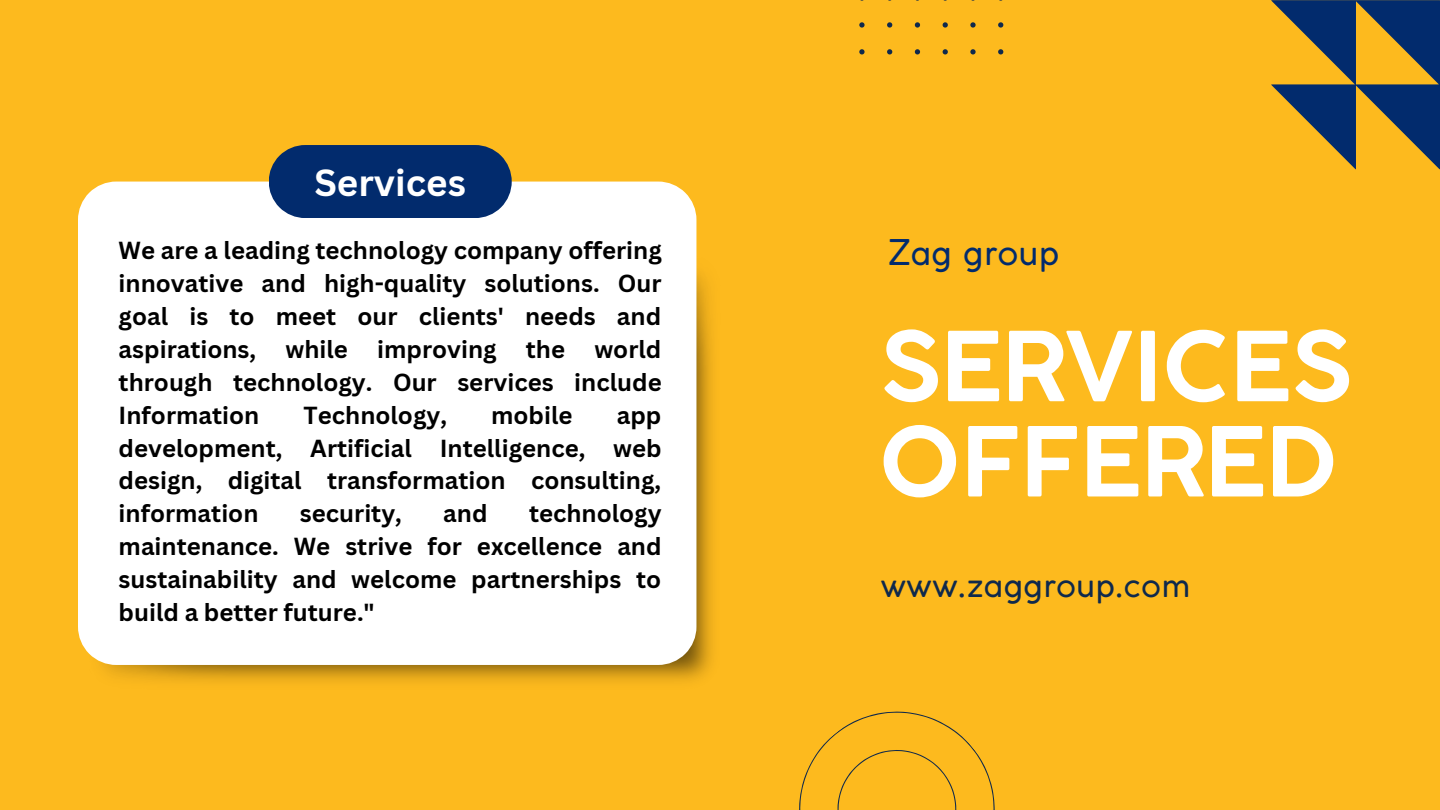
<style>
.page{position:relative;width:1440px;height:810px;background:#fdba1e}
.page>*{position:absolute;margin:0;border:0;box-sizing:border-box;transform-origin:0 0}
.t1{font:700 95px/95.2px "Coco Gothic";color:#fff}
.t2{font:700 36.7px "Canva Sans";color:#fff}
.t3{font:35px "Coco Gothic";color:#022b6d}
.t4{font:33.3px "Coco Gothic";color:#0f294c}
.t5{font:700 24px/32.9px "Canva Sans";color:#000;text-align:justify}
</style>
<div class="page">
<svg style="left:859px;top:0;width:145px;height:54px"></svg>
<svg style="left:799px;top:711px;width:196px;height:99px"></svg>
<img style="left:103px;top:250px;width:610px;height:432px">
<div style="left:78px;top:182px;width:618px;height:483px;background:#fff"></div>
<svg style="left:269px;top:145px;width:243px;height:73px"></svg>
<svg style="left:1272px;top:0;width:168px;height:169px"></svg>
<p class="t2" style="left:314px;top:157px;width:153px">Services</p>
<p class="t5" style="left:119px;top:233px;width:545px">We are a leading technology company offering innovative and high-quality solutions. Our goal is to meet our clients' needs and aspirations, while improving the world through technology. Our services include Information</p>
<p class="t5" style="left:304px;top:398px;width:145px">Technology,</p>
<p class="t5" style="left:491px;top:398px;width:83px">mobile</p>
<p class="t5" style="left:119px;top:398px;width:545px;text-indent:498px">app development, Artificial Intelligence, web design, digital transformation consulting, information</p>
<p class="t5" style="left:300px;top:497px;width:103px">security,</p>
<p class="t5" style="left:443px;top:497px;width:46px">and</p>
<p class="t5" style="left:119px;top:497px;width:544px;text-indent:410px">technology maintenance. We strive for excellence and sustainability and welcome partnerships to build a better future."</p>
<p class="t3" style="left:888px;top:239px;width:173px">Zag group</p>
<p class="t1" style="left:879px;top:328px;width:474px">SERVICES<br>OFFERED</p>
<p class="t4" style="left:881px;top:573px;width:311px">www.zaggroup.com</p>
</div>
